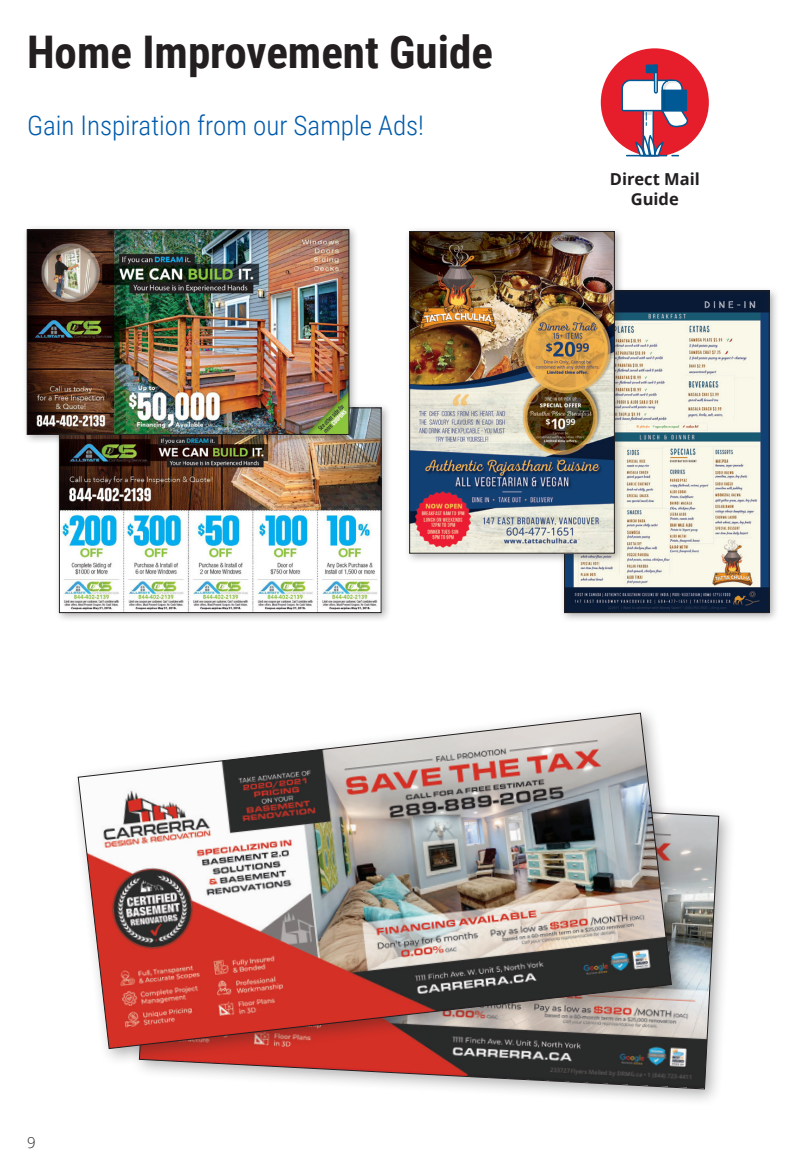
<style>
.page{position:relative;width:797px;height:1175px;background:#fff}
.page>*{position:absolute;margin:0;border:0;box-sizing:border-box;transform-origin:0 0}
.t1{font:700 45px "Roboto Condensed";color:#231f20}
.t2{font:300 27px "Roboto Condensed";color:#015aaa}
.t3{font:700 16.5px/19.8px "Open Sans";color:#231f20;text-align:center}
.t4{font:300 15px "Open Sans";color:#231f20}
</style>
<div class="page">
<div style="left:600px;top:48px;width:108px;height:108px;background:#e61d2b;border-radius:50%"></div>
<svg style="left:621px;top:65px;width:67px;height:91px"></svg>
<div style="left:559px;top:286px;width:220px;height:337px;background:#231f20;opacity:.36"></div>
<img style="left:566px;top:293px;width:201px;height:318px">
<div style="left:564px;top:291px;width:205px;height:322px;border:1px solid #231f20"></div>
<div style="left:404px;top:226px;width:220px;height:337px;background:#231f20;opacity:.36"></div>
<img style="left:411px;top:233px;width:201px;height:318px">
<div style="left:409px;top:231px;width:205px;height:322px;border:1px solid #231f20"></div>
<div style="left:54px;top:403px;width:337px;height:220px;background:#231f20;opacity:.36"></div>
<img style="left:61px;top:410px;width:318px;height:201px">
<div style="left:59px;top:408px;width:322px;height:205px;border:1px solid #231f20"></div>
<div style="left:22px;top:224px;width:337px;height:221px;background:#231f20;opacity:.36"></div>
<img style="left:29px;top:232px;width:318px;height:200px">
<div style="left:27px;top:230px;width:322px;height:204px;border:1px solid #231f20"></div>
<div style="left:130px;top:777px;width:606px;height:330px;background:#231f20;opacity:.36"></div>
<svg style="left:139px;top:786px;width:580px;height:303px"></svg>
<div style="left:70px;top:704px;width:618px;height:362px;background:#231f20;opacity:.36"></div>
<img style="left:77px;top:712px;width:595px;height:337px">
<p class="t1" style="left:27px;top:21px;width:467px">Home Improvement Guide</p>
<p class="t2" style="left:27px;top:107px;width:398px">Gain Inspiration from our Sample Ads!</p>
<p class="t3" style="left:609px;top:169px;width:92px">Direct Mail<br>Guide</p>
<p class="t4" style="left:27px;top:1132px;width:10px">9</p>
</div>
